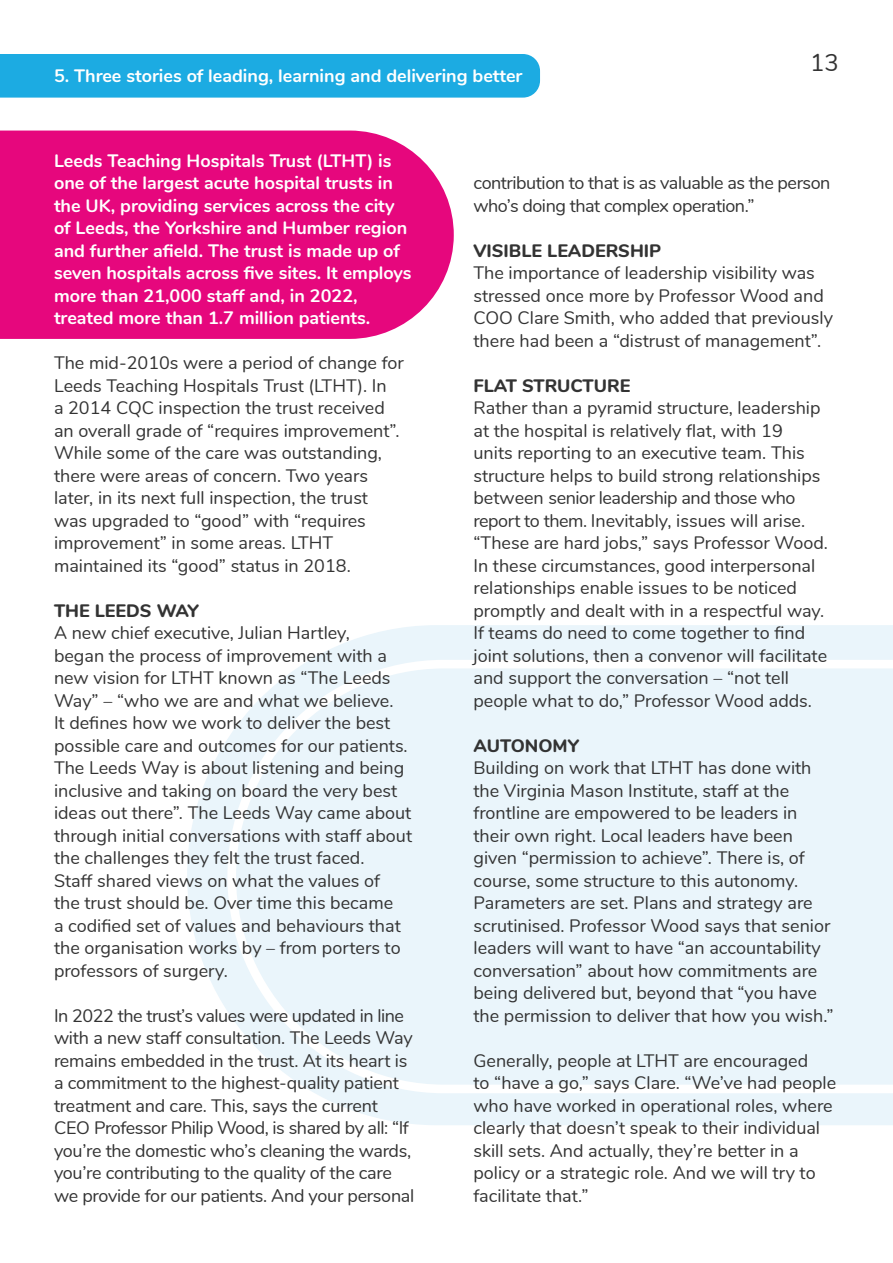
<style>
.page{position:relative;width:893px;height:1263px;background:#fff}
.page>*{position:absolute;margin:0;border:0;box-sizing:border-box;transform-origin:0 0}
.t1{font:24px "Nunito";color:#333}
.t2{font:18px/22.5px "Nunito";color:#333}
.t3{font:700 18px/22.5px "Nunito";color:#fff}
.t4{font:18px/22.5px "Nunito";letter-spacing:-.025em;color:#333}
.t5{font:800 18px "Nunito";color:#333}
</style>
<div class="page">
<div style="left:0;top:131px;width:454px;height:208px;background:#e6077d"></div>
<svg style="left:187px;top:625px;width:706px;height:500px;fill:#eaf5fb"></svg>
<div style="left:227px;top:660px;width:666px;height:433px;background:#eaf5fb"></div>
<div style="left:0;top:54px;width:540px;height:44px;background:#1cabe2"></div>
<p class="t3" style="left:54px;top:64px;width:470px">5. Three stories of leading, learning and delivering better</p>
<p class="t1" style="left:810px;top:45px;width:30px">13</p>
<p class="t3" style="left:54px;top:148px;width:359px">Leeds Teaching Hospitals Trust (LTHT) is one of the largest acute hospital trusts in the UK, providing services across the city of Leeds, the Yorkshire and Humber region and further afield. The trust is made up of seven hospitals across five sites. It employs more than 21,000 staff and, in 2022, treated more than 1.7 million patients.</p>
<p class="t2" style="left:54px;top:350px;width:351px">The mid-2010s were a period of change for Leeds Teaching Hospitals Trust (LTHT). In<br>a 2014 CQC inspection the trust received an overall grade of “requires improvement”.<br>While some of the care was outstanding, there were areas of concern. Two years later, in its next full inspection, the trust was upgraded to “good” with “requires improvement” in some areas. LTHT maintained its “good” status in 2018.</p>
<p class="t5" style="left:54px;top:597px;width:146px">THE LEEDS WAY</p>
<p class="t2" style="left:54px;top:620px;width:360px">A new chief executive, Julian Hartley,<br>began the process of improvement with a new vision for LTHT known as “The Leeds Way” – “who we are and what we believe.<br>It defines how we work to deliver the best possible care and outcomes for our patients.<br>The Leeds Way is about listening and being inclusive and taking on board the very best ideas out there”. The Leeds Way came about through initial conversations with staff about the challenges they felt the trust faced.<br>Staff shared views on what the values of<br>the trust should be. Over time this became<br>a codified set of values and behaviours that the organisation works by – from porters to professors of surgery.</p>
<p class="t2" style="left:54px;top:1003px;width:362px">In 2022 the trust’s values were updated in line with a new staff consultation. The Leeds Way remains embedded in the trust. At its heart is a commitment to the highest-quality patient treatment and care. This, says the current CEO Professor Philip Wood, is shared by all: “If you’re the domestic who’s cleaning the wards, you’re contributing to the quality of the care we provide for our patients. And your personal</p>
<p class="t4" style="left:473px;top:170px;width:358px">contribution to that is as valuable as the person who’s doing that complex operation.”</p>
<p class="t5" style="left:473px;top:237px;width:189px">VISIBLE LEADERSHIP</p>
<p class="t2" style="left:473px;top:260px;width:361px">The importance of leadership visibility was stressed once more by Professor Wood and COO Clare Smith, who added that previously there had been a “distrust of management”.</p>
<p class="t5" style="left:473px;top:372px;width:158px">FLAT STRUCTURE</p>
<p class="t2" style="left:473px;top:395px;width:356px">Rather than a pyramid structure, leadership at the hospital is relatively flat, with 19<br>units reporting to an executive team. This structure helps to build strong relationships between senior leadership and those who report to them. Inevitably, issues will arise. “These are hard jobs,” says Professor Wood.<br>In these circumstances, good interpersonal relationships enable issues to be noticed promptly and dealt with in a respectful way.<br>If teams do need to come together to find joint solutions, then a convenor will facilitate and support the conversation – “not tell people what to do,” Professor Wood adds.</p>
<p class="t5" style="left:473px;top:732px;width:107px">AUTONOMY</p>
<p class="t2" style="left:473px;top:755px;width:362px">Building on work that LTHT has done with the Virginia Mason Institute, staff at the frontline are empowered to be leaders in their own right. Local leaders have been given “permission to achieve”. There is, of course, some structure to this autonomy.<br>Parameters are set. Plans and strategy are scrutinised. Professor Wood says that senior leaders will want to have “an accountability conversation” about how commitments are being delivered but, beyond that “you have the permission to deliver that how you wish.”</p>
<p class="t2" style="left:473px;top:1048px;width:364px">Generally, people at LTHT are encouraged<br>to “have a go,” says Clare. “We’ve had people who have worked in operational roles, where clearly that doesn’t speak to their individual skill sets. And actually, they’re better in a policy or a strategic role. And we will try to facilitate that.”</p>
</div>
